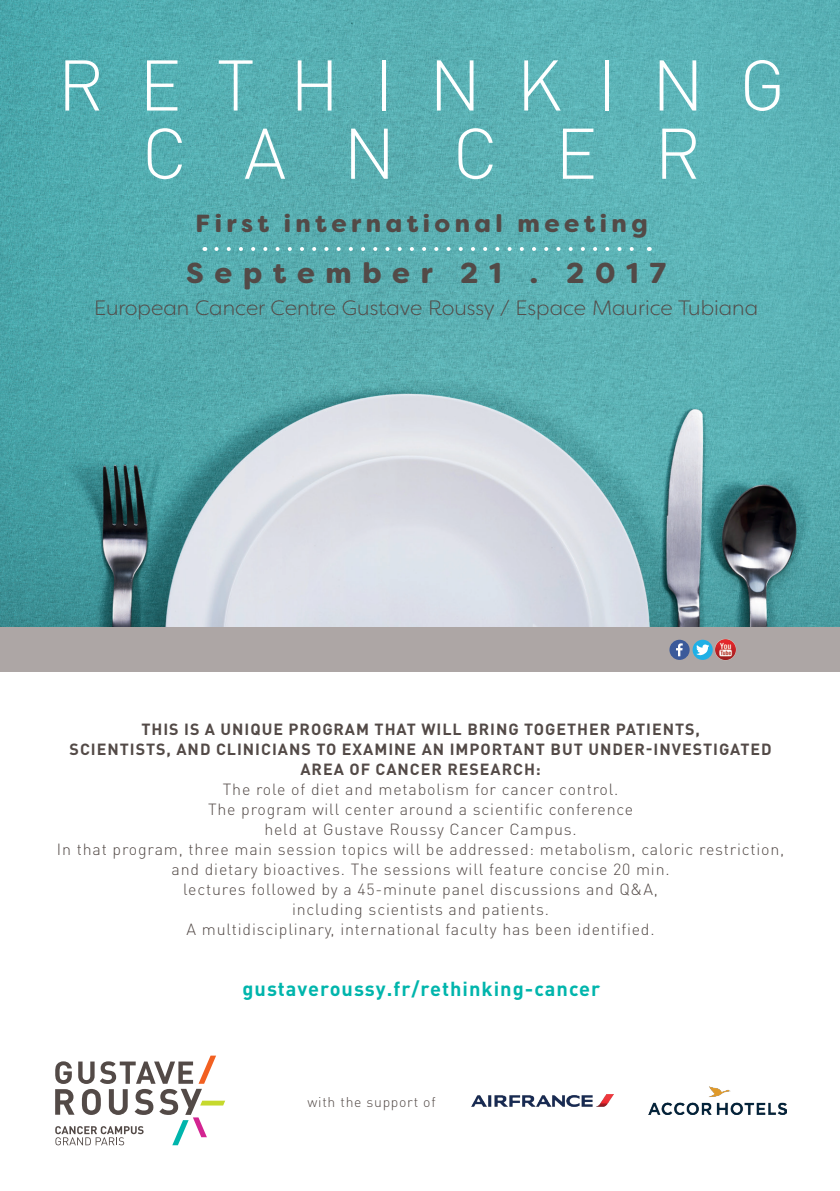
<style>
.page{position:relative;width:840px;height:1191px;background:#fff}
.page>*{position:absolute;margin:0;border:0;box-sizing:border-box;transform-origin:0 0}
.t1{font:300 70.4px/68.2px "DIN Pro";letter-spacing:.5em;color:#fff;text-align:center}
.t2{font:900 28.8px "Filson Soft";letter-spacing:.37em;color:#534a47}
.t3{font:900 24.8px "Filson Soft";letter-spacing:.18em;color:#534a47}
.t4{font:300 20.8px "Filson Soft";color:#534a47}
.t5{font:700 20px "DIN Pro";letter-spacing:.05em;color:#00b5ac}
.t6{font:300 16px/20px "DIN Pro";letter-spacing:.05em;color:#534a47;text-align:center}
.t7{font:700 16px/20px "DIN Pro";letter-spacing:.06em;color:#534a47;text-align:center}
.t8{font:300 14px "DIN Pro";letter-spacing:.05em;color:#534a47}
</style>
<div class="page">
<img style="left:0;top:0;width:839px;height:628px">
<div style="left:0;top:628px;width:839px;height:44px;background:#ada6a5"></div>
<div style="left:692px;top:640px;width:20px;height:20px;background:#1fb0e6;border-radius:50%"></div>
<svg style="left:696px;top:644px;width:12px;height:11px"></svg>
<div style="left:669px;top:640px;width:20px;height:20px;background:#3b5a9a;border-radius:50%"></div>
<svg style="left:676px;top:643px;width:6px;height:13px"></svg>
<img style="left:712px;top:639px;width:24px;height:22px">
<svg style="left:55px;top:1055px;width:170px;height:90px"></svg>
<img style="left:471px;top:1094px;width:142px;height:12px">
<img style="left:648px;top:1086px;width:137px;height:28px">
<svg style="left:216px;top:247px;width:426px;height:4px"></svg>
<h1 class="t1" style="left:58px;top:48px;width:728px">RETHINKING<br>CANCER</h1>
<h3 class="t3" style="left:195px;top:207px;width:453px">First international meeting</h3>
<h2 class="t2" style="left:186px;top:254px;width:481px">September 21 . 2017</h2>
<h3 class="t4" style="left:94px;top:295px;width:665px">European Cancer Centre Gustave Roussy / Espace Maurice Tubiana</h3>
<p class="t7" style="left:70px;top:718px;width:703px">THIS IS A UNIQUE PROGRAM THAT WILL BRING TOGETHER PATIENTS,<br>SCIENTISTS, AND CLINICIANS TO EXAMINE AN IMPORTANT BUT UNDER-INVESTIGATED<br>AREA OF CANCER RESEARCH:</p>
<p class="t6" style="left:57px;top:778px;width:728px">The role of diet and metabolism for cancer control.<br>The program will center around a scientific conference<br>held at Gustave Roussy Cancer Campus.<br>In that program, three main session topics will be addressed: metabolism, caloric restriction, and dietary bioactives. The sessions will feature concise 20 min.<br>lectures followed by a 45-minute panel discussions and Q&amp;A,<br>including scientists and patients.<br>A multidisciplinary, international faculty has been identified.</p>
<p class="t5" style="left:242px;top:975px;width:359px">gustaveroussy.fr/rethinking-cancer</p>
<p class="t8" style="left:307px;top:1092px;width:129px">with the support of</p>
</div>
